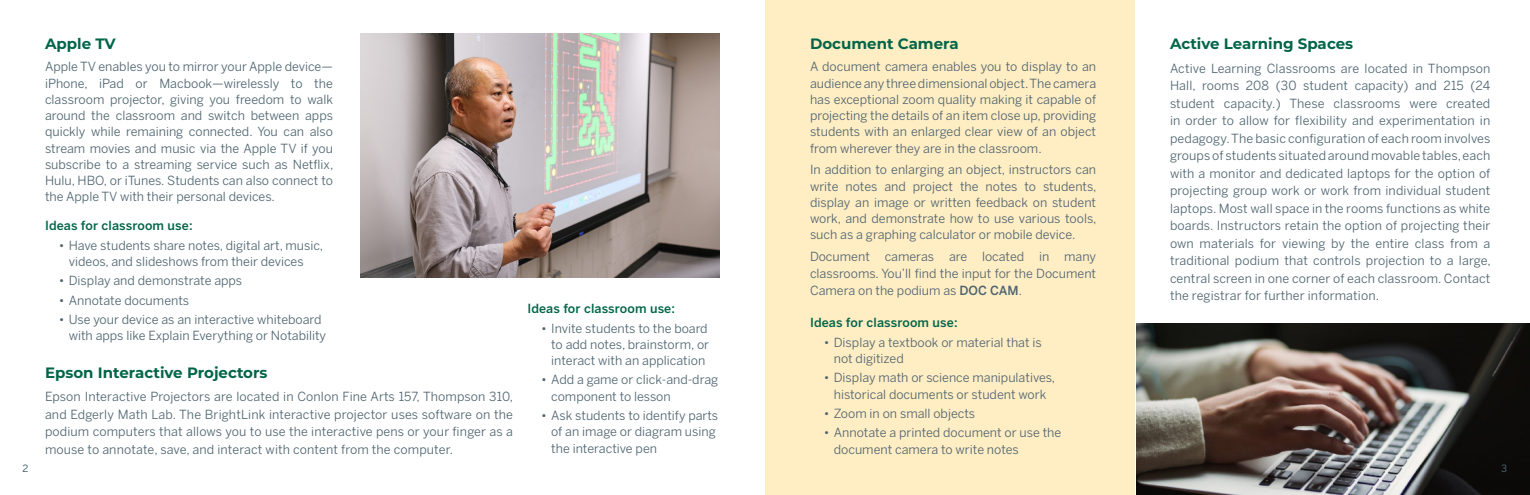
<style>
.page{position:relative;width:1530px;height:495px;background:#fff}
.page>*{position:absolute;margin:0;border:0;box-sizing:border-box;transform-origin:0 0}
.section_headings{font:700 15px "Montserrat";color:#006548}
.body_paragraphs{font:12.5px/16.2px "Benton Sans";color:#4d636e}
.body_paragraphs-2{font:500 12.5px "Benton Sans";letter-spacing:.01em;color:#006548}
.t1{font:10px "Benton Sans";color:#4d636e}
.s1{font-weight:500}
</style>
<div class="page">
<div style="left:765px;top:0;width:370px;height:495px;background:#ffedc4"></div>
<img style="left:1136px;top:323px;width:394px;height:172px">
<img style="left:360px;top:34px;width:360px;height:244px">
<p class="section_headings" style="left:45px;top:33px;width:72px">Apple TV</p>
<p class="body_paragraphs" style="left:45px;top:59px;width:290px;text-align:justify">Apple TV enables you to mirror your Apple device— iPhone, iPad or Macbook—wirelessly to the classroom projector, giving you freedom to walk around the classroom and switch between apps quickly while remaining connected. You can also stream movies and music via the Apple TV if you subscribe to a streaming service such as Netflix, Hulu, HBO, or iTunes. Students can also connect to the Apple TV with their personal devices.</p>
<p class="body_paragraphs-2" style="left:45px;top:218px;width:149px">Ideas for classroom use:</p>
<p class="body_paragraphs" style="left:69px;top:237px;width:256px;text-indent:-10px">• Have students share notes, digital art, music, videos, and slideshows from their devices</p>
<p class="body_paragraphs" style="left:59px;top:272px;width:185px">• Display and demonstrate apps</p>
<p class="body_paragraphs" style="left:59px;top:292px;width:132px">• Annotate documents</p>
<p class="body_paragraphs" style="left:69px;top:311px;width:259px;text-indent:-10px">• Use your device as an interactive whiteboard with apps like Explain Everything or Notability</p>
<p class="section_headings" style="left:45px;top:362px;width:224px">Epson Interactive Projectors</p>
<p class="body_paragraphs" style="left:45px;top:388px;width:470px;line-height:17.5px;text-align:justify">Epson Interactive Projectors are located in Conlon Fine Arts 157, Thompson 310, and Edgerly Math Lab. The BrightLink interactive projector uses software on the podium computers that allows you to use the interactive pens or your finger as a mouse to annotate, save, and interact with content from the computer.</p>
<p class="body_paragraphs-2" style="left:527px;top:301px;width:149px">Ideas for classroom use:</p>
<p class="body_paragraphs" style="left:551px;top:320px;width:159px;text-align:justify;text-indent:-10px">• Invite students to the board to add notes, brainstorm, or interact with an application</p>
<p class="body_paragraphs" style="left:551px;top:372px;width:169px;text-indent:-10px">• Add a game or click-and-drag component to lesson</p>
<p class="body_paragraphs" style="left:551px;top:407px;width:169px;text-indent:-10px">• Ask students to identify parts of an image or diagram using the interactive pen</p>
<p class="section_headings" style="left:810px;top:33px;width:150px">Document Camera</p>
<p class="body_paragraphs" style="left:810px;top:59px;width:288px;text-align:justify">A document camera enables you to display to an audience any three dimensional object. The camera has exceptional zoom quality making it capable of projecting the details of an item close up, providing students with an enlarged clear view of an object from wherever they are in the classroom.</p>
<p class="body_paragraphs" style="left:810px;top:162px;width:288px;text-align:justify">In addition to enlarging an object, instructors can write notes and project the notes to students, display an image or written feedback on student work, and demonstrate how to use various tools, such as a graphing calculator or mobile device.</p>
<p class="body_paragraphs" style="left:810px;top:249px;width:288px">Document cameras are located in many classrooms. You’ll find the input for the Document</p>
<p class="body_paragraphs" style="left:810px;top:282px;width:214px">Camera on the podium as <span class="s1">DOC CAM</span>.</p>
<p class="body_paragraphs-2" style="left:810px;top:315px;width:149px">Ideas for classroom use:</p>
<p class="body_paragraphs" style="left:834px;top:334px;width:210px;text-indent:-10px">• Display a textbook or material that is not digitized</p>
<p class="body_paragraphs" style="left:824px;top:369px;width:233px;text-align:center">• Display math or science manipulatives, historical documents or student work</p>
<p class="body_paragraphs" style="left:824px;top:405px;width:153px">• Zoom in on small objects</p>
<p class="body_paragraphs" style="left:834px;top:425px;width:229px;text-indent:-10px">• Annotate a printed document or use the document camera to write notes</p>
<p class="section_headings" style="left:1170px;top:33px;width:185px">Active Learning Spaces</p>
<p class="body_paragraphs" style="left:1170px;top:59px;width:322px;line-height:17.5px;text-align:justify">Active Learning Classrooms are located in Thompson Hall, rooms 208 (30 student capacity) and 215 (24 student capacity.) These classrooms were created in order to allow for flexibility and experimentation in pedagogy. The basic configuration of each room involves groups of students situated around movable tables, each with a monitor and dedicated laptops for the option of projecting group work or work from individual student laptops. Most wall space in the rooms functions as white boards. Instructors retain the option of projecting their own materials for viewing by the entire class from a traditional podium that controls projection to a large, central screen in one corner of each classroom. Contact the registrar for further information.</p>
<p class="t1" style="left:22px;top:462px;width:7px">2</p>
<p class="t1" style="left:1501px;top:462px;width:7px">3</p>
</div>
